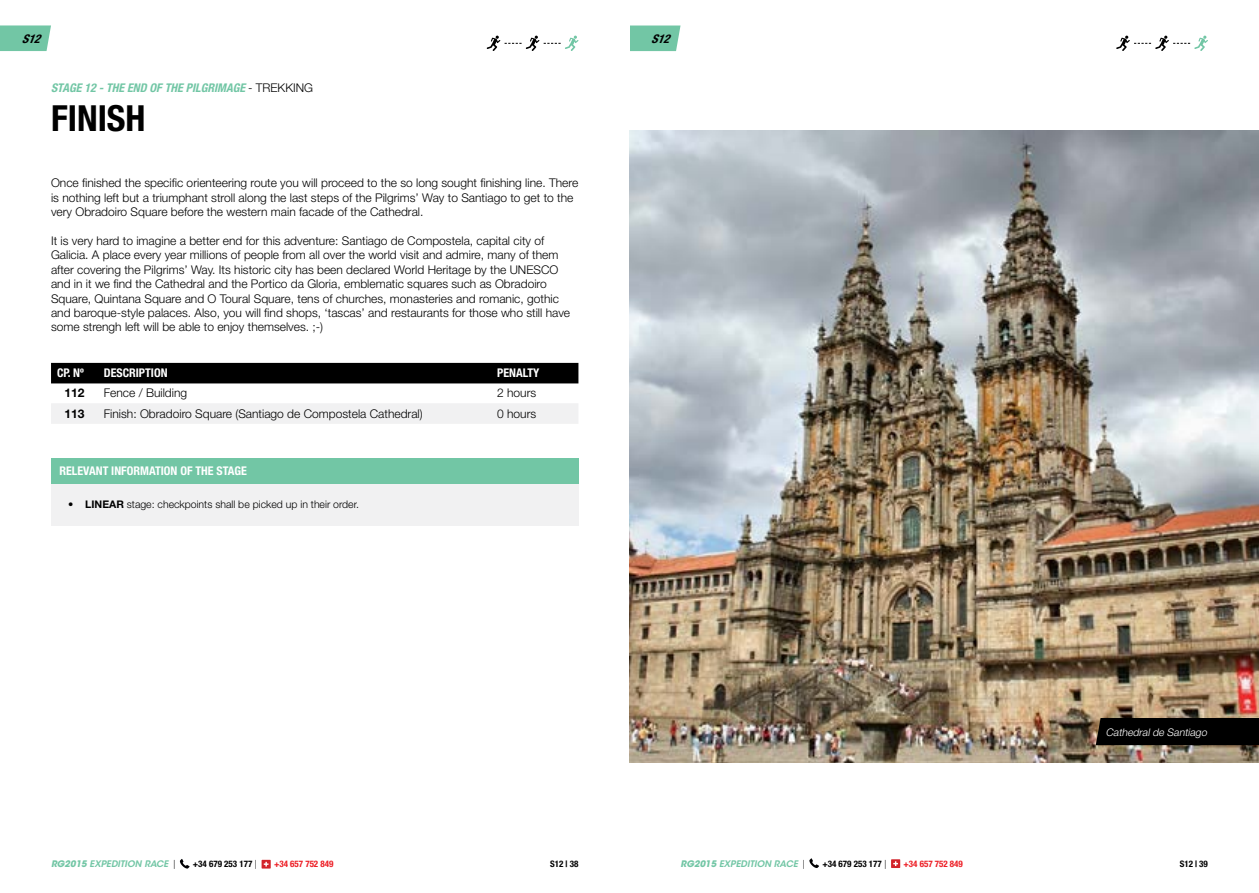
<style>
.page{position:relative;width:1259px;height:893px;background:#fff}
.page>*{position:absolute;margin:0;border:0;box-sizing:border-box;transform-origin:0 0}
.t1{font:700 condensed 36px "Helvetica Neue LT Std";color:#000}
.t2{font:300 12px/14.4px "Helvetica Neue LT Std";color:#000}
.t3{font:700 condensed 12px "Helvetica Neue LT Std";color:#fff}
.t4{font:italic 700 condensed 12px "Helvetica Neue LT Std";color:#72c6a5}
.t5{font:italic 700 condensed 12px "Helvetica Neue LT Std";color:#000}
.t6{font:700 12px "Helvetica Neue LT Std";color:#000}
.t7{font:300 10.5px "Helvetica Neue LT Std";color:#000}
.t8{font:italic 300 10.5px "Helvetica Neue LT Std";color:#fff}
.t9{font:italic 600 9px "ITC Avant Garde Std";color:#72c6a5}
.t10{font:700 condensed 9px "Helvetica Neue LT Std";color:#000}
.t11{font:700 condensed 9px "Helvetica Neue LT Std";color:#ed1d24}
.s1{font-weight:300;font-style:normal;font-stretch:normal;color:#000}
.s2{font-weight:700}
.s3{font-family:"Helvetica Neue LT Std";font-weight:300;font-style:normal;color:#000}
.s4{font-weight:300;font-stretch:normal}
</style>
<div class="page">
<svg style="left:0;top:25px;width:51px;height:26px"></svg>
<svg style="left:630px;top:26px;width:50px;height:25px"></svg>
<svg style="left:261px;top:860px;width:10px;height:8px"></svg>
<svg style="left:180px;top:859px;width:10px;height:9px"></svg>
<svg style="left:891px;top:859px;width:9px;height:9px"></svg>
<svg style="left:809px;top:858px;width:10px;height:10px"></svg>
<img style="left:629px;top:131px;width:630px;height:631px">
<div style="left:1095px;top:718px;width:164px;height:27px;background:#000"></div>
<div style="left:51px;top:363px;width:527px;height:20px;background:#000"></div>
<div style="left:51px;top:403px;width:527px;height:21px;background:#f1f1f2"></div>
<svg style="left:486px;top:36px;width:92px;height:15px"></svg>
<svg style="left:1116px;top:36px;width:92px;height:15px"></svg>
<div style="left:51px;top:470px;width:527px;height:56px;background:#f1f1f2"></div>
<div style="left:51px;top:458px;width:527px;height:26px;background:#72c6a5"></div>
<p class="t5" style="left:22px;top:31px;width:19px">S12</p>
<p class="t5" style="left:651px;top:31px;width:19px">S12</p>
<p class="t4" style="left:51px;top:80px;width:213px">STAGE 12 - THE END OF THE PILGRIMAGE <span class="s1">- trekking</span></p>
<h1 class="t1" style="left:51px;top:96px;width:17px">FINISH</h1>
<p class="t2" style="left:51px;top:176px;width:529px">Once finished the specific orienteering route you will proceed to the so long sought finishing line. There is nothing left but a triumphant stroll along the last steps of the Pilgrims’ Way to Santiago to get to the very Obradoiro Square before the western main facade of the Cathedral.</p>
<p class="t2" style="left:51px;top:233px;width:520px">It is very hard to imagine a better end for this adventure: Santiago de Compostela, capital city of Galicia. A place every year millions of people from all over the world visit and admire, many of them after covering the Pilgrims’ Way. Its historic city has been declared World Heritage by the UNESCO and in it we find the Cathedral and the Portico da Gloria, emblematic squares such as Obradoiro Square, Quintana Square and O Toural Square, tens of churches, monasteries and romanic, gothic and baroque-style palaces. Also, you will find shops, ‘tascas’ and restaurants for those who still have some strengh left will be able to enjoy themselves. ;-)</p>
<p class="t3" style="left:57px;top:366px;width:28px">CP. Nº</p>
<p class="t3" style="left:104px;top:366px;width:8px">DESC</p>
<p class="t3" style="left:129px;top:366px;width:13px">RIPTION</p>
<p class="t3" style="left:497px;top:366px;width:8px">PENA</p>
<p class="t3" style="left:523px;top:366px;width:12px">LTY</p>
<p class="t6" style="left:64px;top:386px;width:22px">112</p>
<p class="t2" style="left:104px;top:386px;width:85px">Fence / Building</p>
<p class="t2" style="left:497px;top:386px;width:41px">2 hours</p>
<p class="t6" style="left:64px;top:406px;width:22px">113</p>
<p class="t2" style="left:104px;top:406px;width:320px">Finish: Obradoiro Square (Santiago de Compostela Cathedral)</p>
<p class="t2" style="left:497px;top:406px;width:41px">0 hours</p>
<p class="t3" style="left:60px;top:463px;width:37px">RELEVANT</p>
<p class="t3" style="left:111px;top:463px;width:7px">INFO</p>
<p class="t3" style="left:133px;top:463px;width:23px">RMATION</p>
<p class="t3" style="left:180px;top:463px;width:23px">OF THE</p>
<p class="t3" style="left:217px;top:463px;width:31px">STAGE</p>
<p class="t7" style="left:68px;top:498px;width:292px"><span class="s2">• LINEAR</span> stage: checkpoints shall be picked up in their order.</p>
<p class="t8" style="left:1106px;top:726px;width:105px">Cathedral de Santiago</p>
<p class="t9" style="left:680px;top:858px;width:126px"><span class="s2">RG2015</span> EXPEDITION RACE <span class="s3">|</span></p>
<p class="t10" style="left:822px;top:858px;width:65px">+34 679 253 177 <span class="s4">|</span></p>
<p class="t11" style="left:903px;top:858px;width:61px">+34 657 752 849</p>
<p class="t9" style="left:51px;top:858px;width:126px"><span class="s2">RG2015</span> EXPEDITION RACE <span class="s3">|</span></p>
<p class="t10" style="left:193px;top:859px;width:65px">+34 679 253 177 <span class="s4">|</span></p>
<p class="t11" style="left:274px;top:859px;width:61px">+34 657 752 849</p>
<p class="t10" style="left:550px;top:859px;width:30px">S12 | 38</p>
<p class="t10" style="left:1179px;top:859px;width:30px">S12 | 39</p>
</div>
